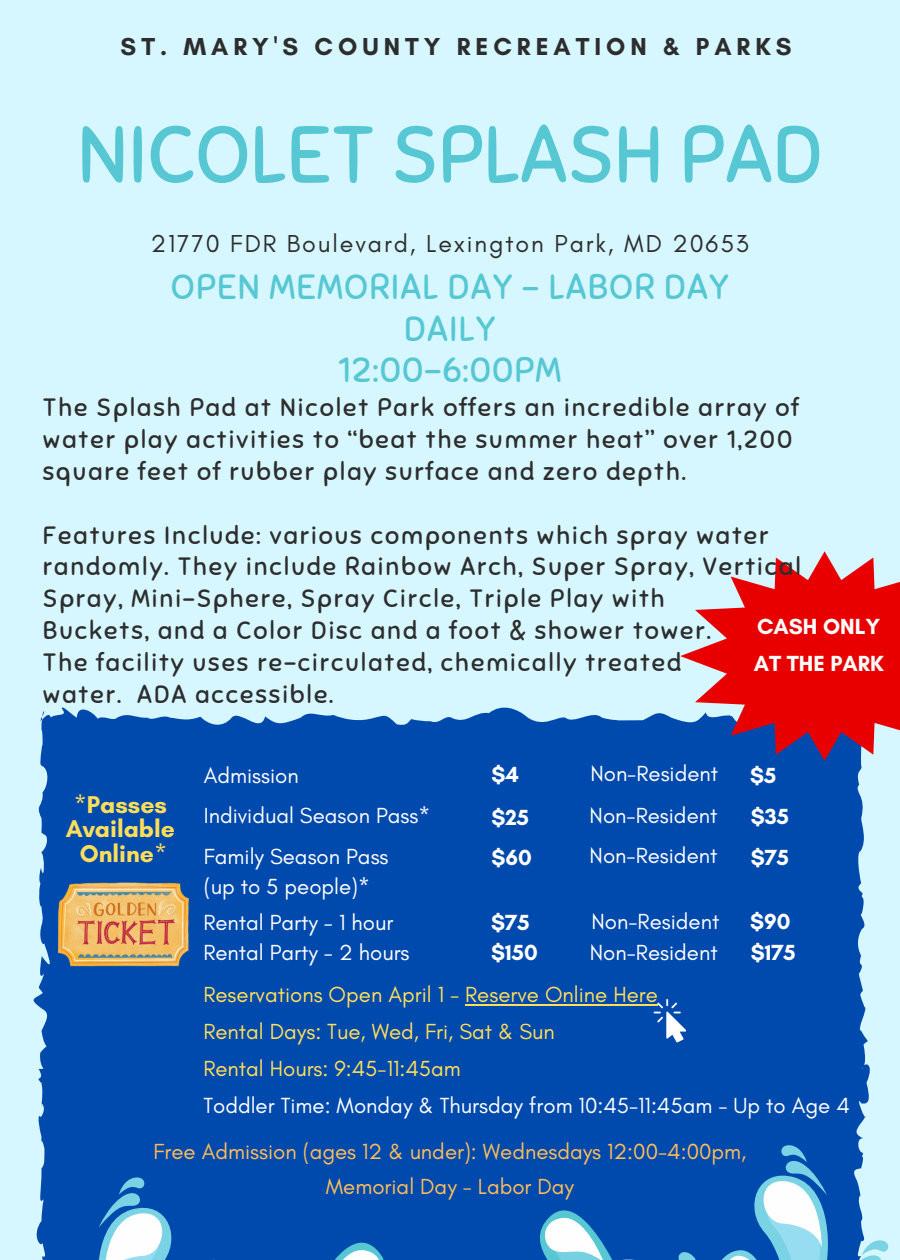
<style>
.page{position:relative;width:900px;height:1260px;background:#d6f7ff}
.page>*{position:absolute;margin:0;border:0;box-sizing:border-box;transform-origin:0 0}
.t1{font:80px "Sniglet";color:#56c7d3}
.t2{font:35px/41.2px "Sniglet";letter-spacing:.035em;color:#56c7d3;text-align:center}
.t3{font:25px/32px "Sniglet";letter-spacing:.075em;color:#2d2d2d}
.t4{font:25px "Glacial Indifference";letter-spacing:.075em;color:#2d2d2d}
.t5{font:700 25px "Glacial Indifference";letter-spacing:.2em;color:#2d2d2d}
.t6{font:700 24.75px/24.5px "Glacial Indifference";color:#ffde59;text-align:center}
.t7{font:22.25px "Glacial Indifference";color:#fff}
.t8{font:22.25px "Glacial Indifference";color:#ffde59}
.t9{font:22.25px/35.2px "Glacial Indifference";color:#ffbd59;text-align:center}
.t10{font:700 22.25px/37px "Glacial Indifference";color:#fff}
.s1{font-weight:400}
</style>
<div class="page">
<div style="left:33px;top:707px;width:837px;height:553px;background:#004aad"></div>
<svg style="left:680px;top:551px;width:220px;height:210px;fill:#e80000"></svg>
<svg style="left:496px;top:1144px;width:393px;height:116px"></svg>
<svg style="left:33px;top:1176px;width:396px;height:84px"></svg>
<img style="left:59px;top:881px;width:129px;height:87px">
<svg style="left:654px;top:999px;width:31px;height:43px"></svg>
<hr style="left:465px;top:1004px;width:193px;height:2px;background:#ffde59">
<p class="t5" style="left:121px;top:31px;width:672px">ST. MARY'S COUNTY RECREATION &amp; PARKS</p>
<p class="t1" style="left:78px;top:106px;width:746px">NICOLET SPLASH PAD</p>
<h6 class="t4" style="left:151px;top:228px;width:599px">21770 FDR Boulevard, Lexington Park, MD 20653</h6>
<p class="t2" style="left:171px;top:267px;width:559px">OPEN MEMORIAL DAY - LABOR DAY<br>DAILY<br>12:00-6:00PM</p>
<h4 class="t3" style="left:43px;top:392px;width:758px">The Splash Pad at Nicolet Park offers an incredible array of water play activities to “beat the summer heat” over 1,200 square feet of rubber play surface and zero depth.</h4>
<h2 class="t3" style="left:43px;top:519px;width:760px">Features Include: various components which spray water randomly. They include Rainbow Arch, Super Spray, Vertical Spray, Mini-Sphere, Spray Circle, Triple Play with<br>Buckets, and a Color Disc and a foot &amp; shower tower.<br>The facility uses re-circulated, chemically treated<br>water. ADA accessible.</h2>
<p class="t10" style="left:754px;top:607px;width:132px">CASH ONLY<br>AT THE PARK</p>
<p class="t6" style="left:66px;top:792px;width:111px"><span class="s1">*</span>Passes<br>Available<br>Online<span class="s1">*</span></p>
<p class="t7" style="left:204px;top:762px;width:97px">Admission</p>
<h6 class="t10" style="left:491px;top:756px;width:29px">$4</h6>
<h6 class="t7" style="left:590px;top:760px;width:129px">Non-Resident</h6>
<p class="t10" style="left:750px;top:757px;width:28px">$5</p>
<h6 class="t7" style="left:204px;top:802px;width:228px">Individual Season Pass*</h6>
<h6 class="t10" style="left:491px;top:798px;width:39px">$25</h6>
<p class="t7" style="left:590px;top:802px;width:129px">Non-Resident</p>
<h6 class="t10" style="left:751px;top:798px;width:40px">$35</h6>
<p class="t7" style="left:204px;top:843px;width:186px">Family Season Pass</p>
<p class="t7" style="left:204px;top:873px;width:168px">(up to 5 people)*</p>
<p class="t10" style="left:491px;top:839px;width:42px">$60</p>
<h6 class="t7" style="left:590px;top:842px;width:129px">Non-Resident</h6>
<p class="t10" style="left:751px;top:838px;width:40px">$75</p>
<p class="t7" style="left:203px;top:908px;width:191px">Rental Party - 1 hour</p>
<h6 class="t10" style="left:491px;top:903px;width:40px">$75</h6>
<h6 class="t7" style="left:592px;top:907px;width:129px">Non-Resident</h6>
<p class="t7" style="left:203px;top:939px;width:208px">Rental Party - 2 hours</p>
<p class="t10" style="left:491px;top:934px;width:48px">$150</p>
<p class="t7" style="left:590px;top:939px;width:129px">Non-Resident</p>
<h6 class="t10" style="left:750px;top:902px;width:42px">$90</h6>
<p class="t10" style="left:751px;top:934px;width:47px">$175</p>
<h4 class="t8" style="left:203px;top:981px;width:456px">Reservations Open April 1 - Reserve Online Here</h4>
<h4 class="t8" style="left:203px;top:1018px;width:353px">Rental Days: Tue, Wed, Fri, Sat &amp; Sun</h4>
<p class="t8" style="left:203px;top:1055px;width:259px">Rental Hours: 9:45-11:45am</p>
<h5 class="t7" style="left:203px;top:1092px;width:648px">Toddler Time: Monday &amp; Thursday from 10:45-11:45am - Up to Age 4</h5>
<h3 class="t9" style="left:154px;top:1133px;width:594px">Free Admission (ages 12 &amp; under): Wednesdays 12:00-4:00pm,<br>Memorial Day - Labor Day</h3>
</div>
